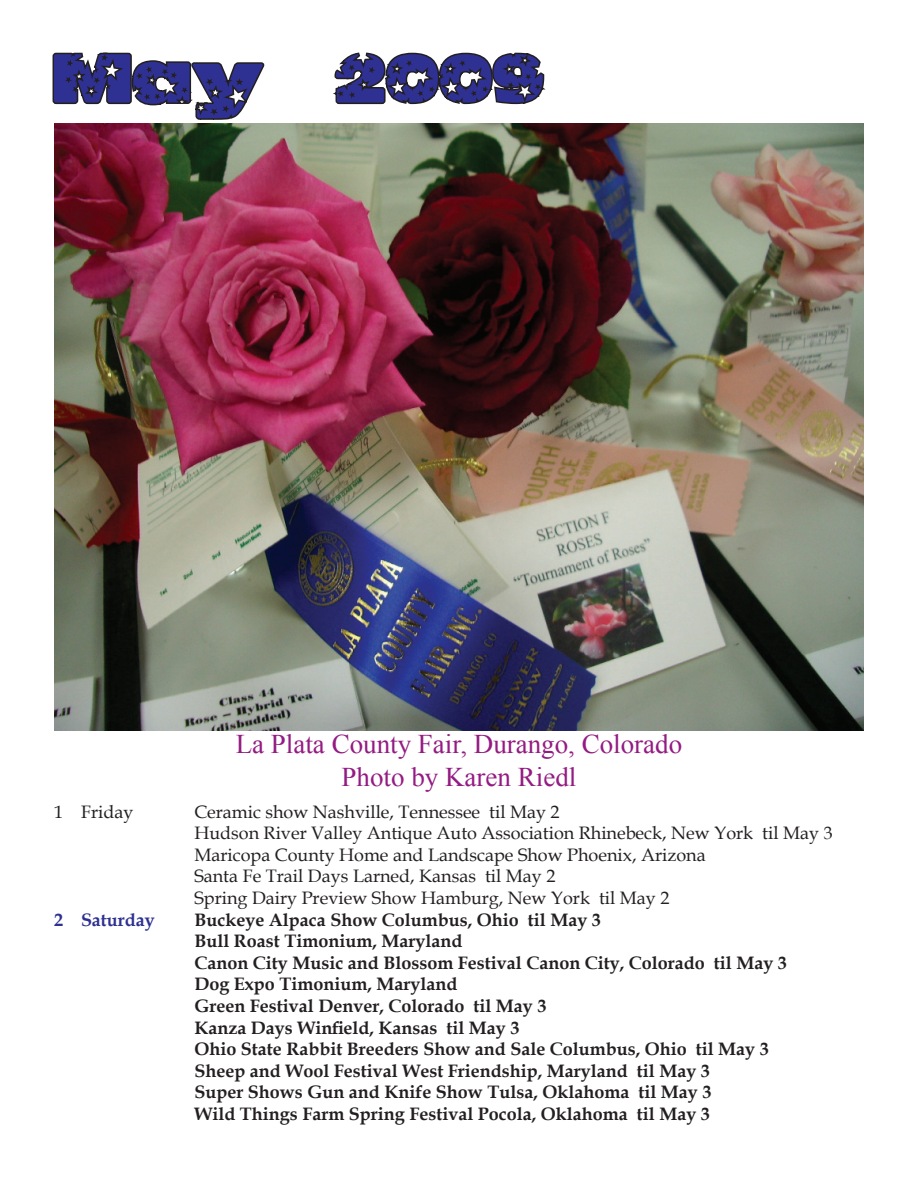
<style>
.page{position:relative;width:918px;height:1188px;background:#fff}
.page>*{position:absolute;margin:0;border:0;box-sizing:border-box;transform-origin:0 0}
.t1{font:72px "JI Amidin";color:#2e3092}
.t2{font:27px/32.4px "Times New Roman";color:#941b82;text-align:center}
.t3{font:700 18px/21.6px "Book Antiqua";color:#231f20}
.t4{font:18px/21.6px "Book Antiqua";color:#231f20}
.t5{font:700 18px "Book Antiqua";color:#2e3092}
</style>
<div class="page">
<svg style="left:52px;top:52px;width:213px;height:68px"></svg>
<svg style="left:333px;top:52px;width:213px;height:53px"></svg>
<img style="left:54px;top:123px;width:810px;height:608px">
<h1 class="t1" style="left:54px;top:45px;width:492px">May 2009</h1>
<h2 class="t2" style="left:236px;top:727px;width:448px">La Plata County Fair, Durango, Colorado<br>Photo by Karen Riedl</h2>
<p class="t4" style="left:54px;top:800px;width:81px">1 Friday</p>
<p class="t4" style="left:194px;top:800px;width:640px">Ceramic show Nashville, Tennessee til May 2<br>Hudson River Valley Antique Auto Association Rhinebeck, New York til May 3<br>Maricopa County Home and Landscape Show Phoenix, Arizona<br>Santa Fe Trail Days Larned, Kansas til May 2<br>Spring Dairy Preview Show Hamburg, New York til May 2</p>
<p class="t5" style="left:54px;top:907px;width:102px">2 Saturday</p>
<p class="t3" style="left:194px;top:909px;width:594px">Buckeye Alpaca Show Columbus, Ohio til May 3<br>Bull Roast Timonium, Maryland<br>Canon City Music and Blossom Festival Canon City, Colorado til May 3<br>Dog Expo Timonium, Maryland<br>Green Festival Denver, Colorado til May 3<br>Kanza Days Winfield, Kansas til May 3<br>Ohio State Rabbit Breeders Show and Sale Columbus, Ohio til May 3<br>Sheep and Wool Festival West Friendship, Maryland til May 3<br>Super Shows Gun and Knife Show Tulsa, Oklahoma til May 3<br>Wild Things Farm Spring Festival Pocola, Oklahoma til May 3</p>
</div>
